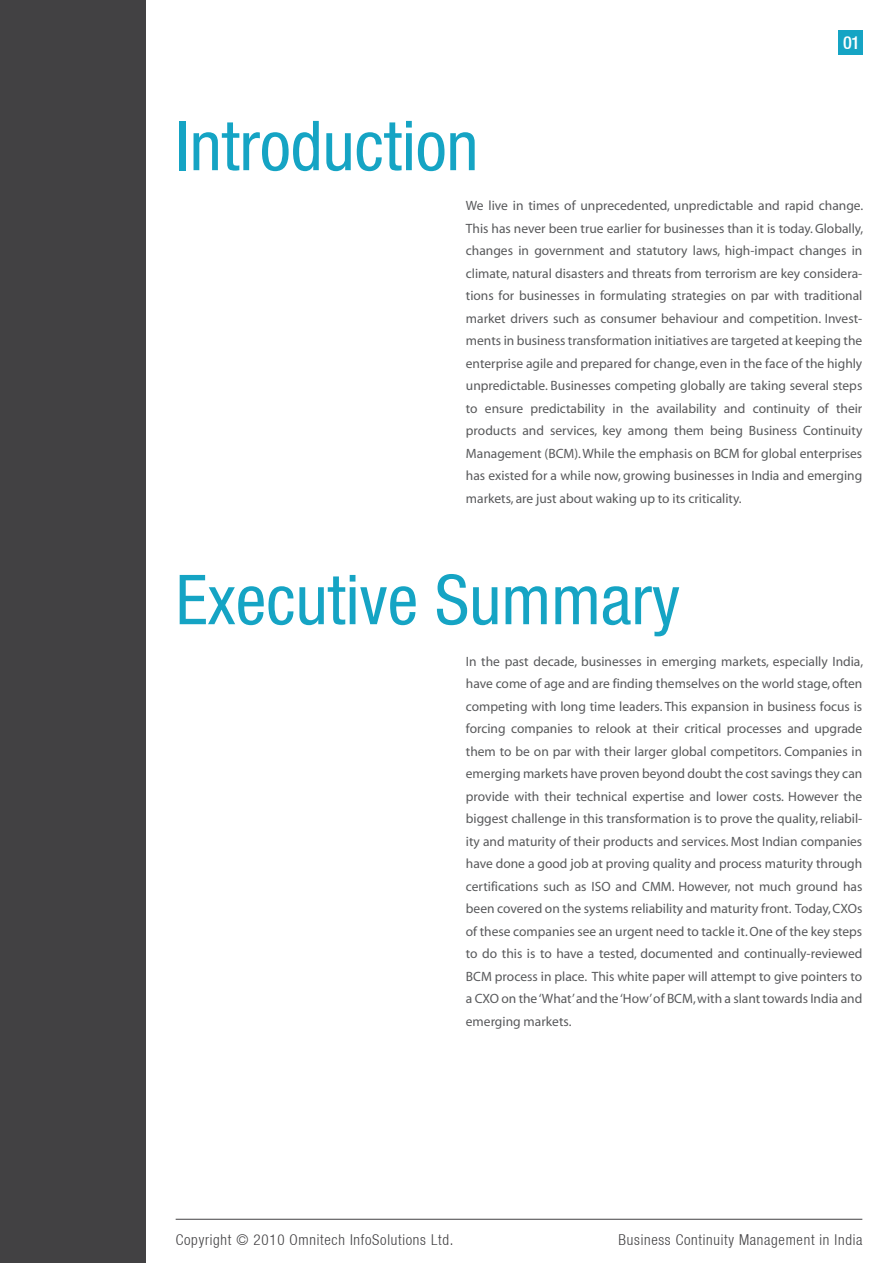
<style>
.page{position:relative;width:893px;height:1263px;background:#fff}
.page>*{position:absolute;margin:0;border:0;box-sizing:border-box;transform-origin:0 0}
.t1{font:69px "Heavenetica Cond 5 SH";color:#15a4c4}
.t2{font:18px "Heavenetica Cond 6 Med SH";color:#fff}
.t3{font:15px "Heavenetica Cond 4 Lt SH";letter-spacing:.05em;color:#424143}
.t4{font:13.5px/22.5px "Myriad";color:#58595b;text-align:justify}
</style>
<div class="page">
<div style="left:0;top:0;width:146px;height:1263px;background:#424143"></div>
<hr style="left:176px;top:1219px;width:686px;height:1px;background:#424143">
<div style="left:838px;top:30px;width:25px;height:25px;background:#15a4c4"></div>
<h2 class="t2" style="left:843px;top:31px;width:19px">01</h2>
<h1 class="t1" style="left:176px;top:101px;width:304px">Introduction</h1>
<p class="t4" style="left:466px;top:195px;width:399px">We live in times of unprecedented, unpredictable and rapid change.<br>This has never been true earlier for businesses than it is today. Globally, changes in government and statutory laws, high-impact changes in climate, natural disasters and threats from terrorism are key considera&shy;tions for businesses in formulating strategies on par with traditional market drivers such as consumer behaviour and competition. Invest&shy;ments in business transformation initiatives are targeted at keeping the enterprise agile and prepared for change, even in the face of the highly unpredictable. Businesses competing globally are taking several steps to ensure predictability in the availability and continuity of their products and services, key among them being Business Continuity Management (BCM). While the emphasis on BCM for global enterprises has existed for a while now, growing businesses in India and emerging markets, are just about waking up to its criticality.</p>
<h1 class="t1" style="left:176px;top:555px;width:506px">Executive Summary</h1>
<p class="t4" style="left:466px;top:650px;width:399px">In the past decade, businesses in emerging markets, especially India, have come of age and are finding themselves on the world stage, often competing with long time leaders. This expansion in business focus is forcing companies to relook at their critical processes and upgrade them to be on par with their larger global competitors. Companies in emerging markets have proven beyond doubt the cost savings they can provide with their technical expertise and lower costs. However the biggest challenge in this transformation is to prove the quality, reliabil&shy;ity and maturity of their products and services. Most Indian companies have done a good job at proving quality and process maturity through certifications such as ISO and CMM. However, not much ground has been covered on the systems reliability and maturity front. Today, CXOs of these companies see an urgent need to tackle it. One of the key steps to do this is to have a tested, documented and continually-reviewed BCM process in place. This white paper will attempt to give pointers to a CXO on the ‘What’ and the ‘How’ of BCM, with a slant towards India and emerging markets.</p>
<p class="t3" style="left:176px;top:1230px;width:279px">Copyright © 2010 Omnitech InfoSolutions Ltd.</p>
<p class="t3" style="left:619px;top:1230px;width:245px">Business Continuity Management in India</p>
</div>
